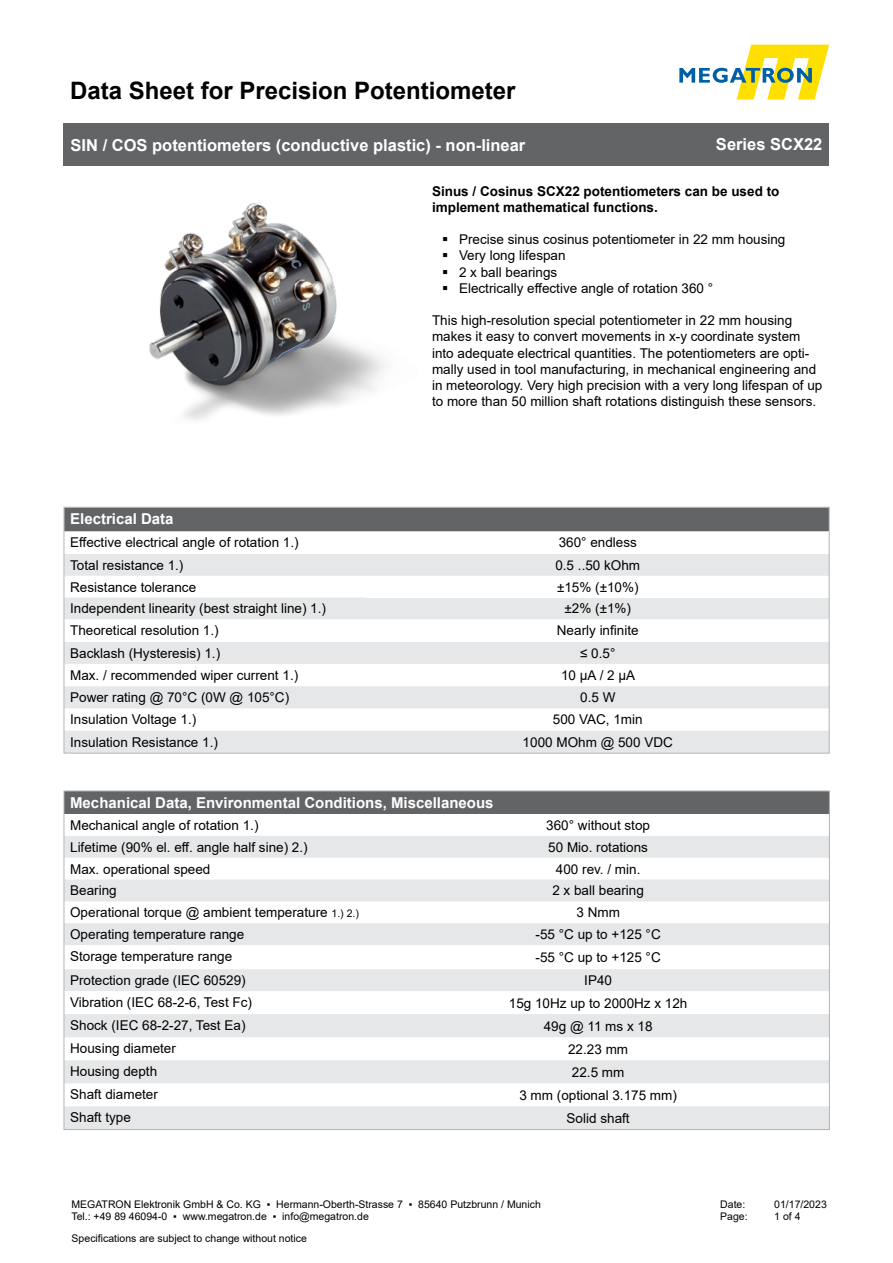
<style>
.page{position:relative;width:893px;height:1263px;background:#fff}
.page>*{position:absolute;margin:0;border:0;box-sizing:border-box;transform-origin:0 0}
.t1{font:700 24px "Arial";color:#000}
.t2{font:700 16.5px "Arial";color:#fff}
.t3{font:700 15px "Arial";color:#fff}
.t4{font:13.5px/16.2px "Arial";color:#000}
.t5{font:700 13.5px/16.2px "Arial";color:#000}
.t6{font:10.5px/12.6px "Arial";color:#000}
.s1{font-size:10.5px}
</style>
<div class="page">
<svg style="left:679px;top:45px;width:150px;height:55px"></svg>
<div style="left:64px;top:123px;width:765px;height:43px;background:#636466"></div>
<div style="left:66px;top:509px;width:761px;height:22px;background:#636466"></div>
<svg style="left:66px;top:531px;width:761px;height:1px"></svg>
<svg style="left:66px;top:554px;width:761px;height:197px;fill:#e6e7e8"></svg>
<div style="left:367px;top:576px;width:462px;height:22px;background:#fff"></div>
<svg style="left:66px;top:619px;width:761px;height:23px"></svg>
<svg style="left:66px;top:664px;width:761px;height:22px"></svg>
<div style="left:64px;top:507px;width:765px;height:246px;border:1px solid #b1b4b6"></div>
<div style="left:64px;top:791px;width:765px;height:23px;background:#636466"></div>
<svg style="left:66px;top:836px;width:762px;height:292px;fill:#e6e7e8"></svg>
<img style="left:149px;top:203px;width:236px;height:217px">
<h1 class="t1" style="left:70px;top:73px;width:447px">Data Sheet for Precision Potentiometer</h1>
<p class="t2" style="left:71px;top:133px;width:456px">SIN / COS potentiometers (conductive plastic) - non-linear</p>
<p class="t2" style="left:716px;top:133px;width:108px">Series SCX22</p>
<p class="t5" style="left:432px;top:183px;width:349px">Sinus / Cosinus SCX22 potentiometers can be used to implement mathematical functions.</p>
<p class="t4" style="left:459px;top:231px;width:328px">Precise sinus cosinus potentiometer in 22 mm housing Very long lifespan<br>2 x ball bearings<br>Electrically effective angle of rotation 360 °</p>
<p class="t4" style="left:432px;top:312px;width:392px">This high-resolution special potentiometer in 22 mm housing makes it easy to convert movements in x-y coordinate system into adequate electrical quantities. The potentiometers are opti&shy;mally used in tool manufacturing, in mechanical engineering and in meteorology. Very high precision with a very long lifespan of up to more than 50 million shaft rotations distinguish these sensors.</p>
<p class="t3" style="left:70px;top:508px;width:105px">Electrical Data</p>
<p class="t4" style="left:70px;top:534px;width:230px">Effective electrical angle of rotation 1.)</p>
<p class="t4" style="left:559px;top:534px;width:80px">360° endless</p>
<p class="t4" style="left:70px;top:557px;width:115px">Total resistance 1.)</p>
<p class="t4" style="left:555px;top:557px;width:86px">0.5 ..50 kOhm</p>
<p class="t4" style="left:70px;top:579px;width:128px">Resistance tolerance</p>
<p class="t4" style="left:557px;top:579px;width:83px">±15% (±10%)</p>
<p class="t4" style="left:70px;top:600px;width:257px">Independent linearity (best straight line) 1.)</p>
<p class="t4" style="left:564px;top:600px;width:68px">±2% (±1%)</p>
<p class="t4" style="left:70px;top:622px;width:150px">Theoretical resolution 1.)</p>
<p class="t4" style="left:557px;top:622px;width:83px">Nearly infinite</p>
<p class="t4" style="left:70px;top:645px;width:152px">Backlash (Hysteresis) 1.)</p>
<p class="t4" style="left:580px;top:645px;width:37px">≤ 0.5°</p>
<p class="t4" style="left:70px;top:667px;width:230px">Max. / recommended wiper current 1.)</p>
<p class="t4" style="left:561px;top:667px;width:76px">10 µA / 2 µA</p>
<p class="t4" style="left:70px;top:689px;width:221px">Power rating @ 70°C (0W @ 105°C)</p>
<p class="t4" style="left:580px;top:689px;width:37px">0.5 W</p>
<p class="t4" style="left:70px;top:711px;width:128px">Insulation Voltage 1.)</p>
<p class="t4" style="left:553px;top:711px;width:91px">500 VAC, 1min</p>
<p class="t4" style="left:70px;top:734px;width:149px">Insulation Resistance 1.)</p>
<p class="t4" style="left:523px;top:734px;width:152px">1000 MOhm @ 500 VDC</p>
<p class="t3" style="left:70px;top:792px;width:425px">Mechanical Data, Environmental Conditions, Miscellaneous</p>
<p class="t4" style="left:70px;top:817px;width:190px">Mechanical angle of rotation 1.)</p>
<p class="t4" style="left:546px;top:817px;width:105px">360° without stop</p>
<p class="t4" style="left:70px;top:839px;width:239px">Lifetime (90% el. eff. angle half sine) 2.)</p>
<p class="t4" style="left:548px;top:839px;width:101px">50 Mio. rotations</p>
<p class="t4" style="left:70px;top:861px;width:142px">Max. operational speed</p>
<p class="t4" style="left:556px;top:861px;width:86px">400 rev. / min.</p>
<p class="t4" style="left:70px;top:882px;width:48px">Bearing</p>
<p class="t4" style="left:552px;top:882px;width:93px">2 x ball bearing</p>
<p class="t4" style="left:70px;top:904px;width:290px">Operational torque @ ambient temperature <span class="s1">1.) 2.)</span></p>
<p class="t4" style="left:576px;top:904px;width:45px">3 Nmm</p>
<p class="t4" style="left:70px;top:926px;width:176px">Operating temperature range</p>
<p class="t4" style="left:535px;top:926px;width:127px">-55 °C up to +125 °C</p>
<p class="t4" style="left:70px;top:948px;width:164px">Storage temperature range</p>
<p class="t4" style="left:535px;top:949px;width:127px">-55 °C up to +125 °C</p>
<p class="t4" style="left:70px;top:972px;width:177px">Protection grade (IEC 60529)</p>
<p class="t4" style="left:584px;top:972px;width:29px">IP40</p>
<p class="t4" style="left:70px;top:994px;width:183px">Vibration (IEC 68-2-6, Test Fc)</p>
<p class="t4" style="left:509px;top:994px;width:180px">15g 10Hz up to 2000Hz x 12h</p>
<p class="t4" style="left:70px;top:1017px;width:177px">Shock (IEC 68-2-27, Test Ea)</p>
<p class="t4" style="left:544px;top:1018px;width:110px">49g @ 11 ms x 18</p>
<p class="t4" style="left:70px;top:1040px;width:107px">Housing diameter</p>
<p class="t4" style="left:568px;top:1041px;width:62px">22.23 mm</p>
<p class="t4" style="left:70px;top:1063px;width:89px">Housing depth</p>
<p class="t4" style="left:572px;top:1064px;width:54px">22.5 mm</p>
<p class="t4" style="left:70px;top:1086px;width:89px">Shaft diameter</p>
<p class="t4" style="left:519px;top:1087px;width:159px">3 mm (optional 3.175 mm)</p>
<p class="t4" style="left:70px;top:1109px;width:62px">Shaft type</p>
<p class="t4" style="left:567px;top:1110px;width:65px">Solid shaft</p>
<p class="t6" style="left:71px;top:1198px;width:471px">MEGATRON Elektronik GmbH &amp; Co. KG ▪ Hermann-Oberth-Strasse 7 ▪ 85640 Putzbrunn / Munich<br>Tel.: +49 89 46094-0 ▪ www.megatron.de ▪ info@megatron.de</p>
<p class="t6" style="left:720px;top:1198px;width:27px">Date:</p>
<p class="t6" style="left:774px;top:1198px;width:54px">01/17/2023</p>
<p class="t6" style="left:720px;top:1210px;width:29px">Page:</p>
<p class="t6" style="left:774px;top:1210px;width:28px">1 of 4</p>
<p class="t6" style="left:72px;top:1232px;width:237px">Specifications are subject to change without notice</p>
</div>
